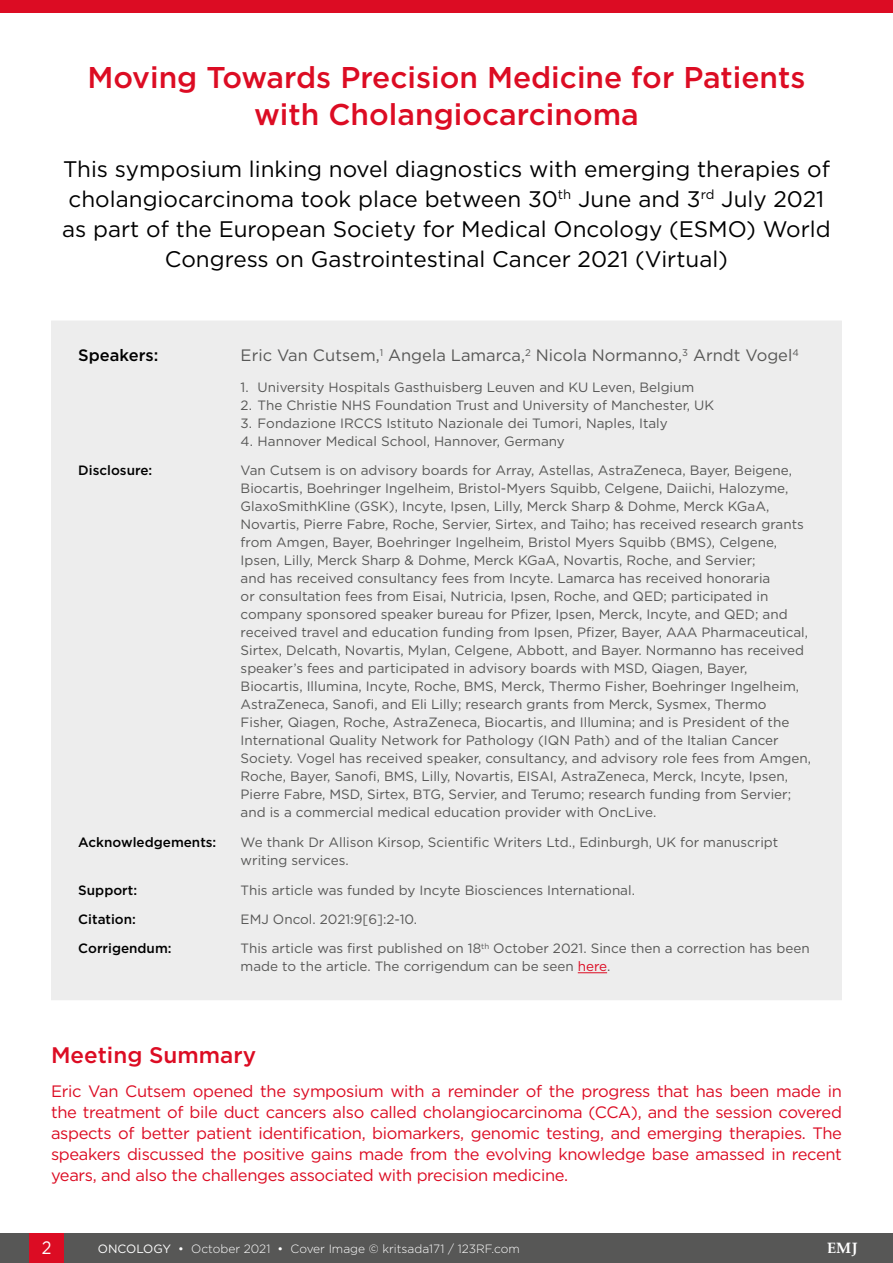
<style>
.page{position:relative;width:893px;height:1263px;background:#fff}
.page>*{position:absolute;margin:0;border:0;box-sizing:border-box;transform-origin:0 0}
.Symposium_Title{font:500 30px/37.5px "Gotham";color:#dc0c23;text-align:center}
.Symposium_Subtitle{font:22.5px/30px "Gotham";color:#000;text-align:center}
.Meeting_Summary_Head{font:500 22.5px "Gotham";color:#dc0c23}
.t1{font:18px "Gotham";color:#fff;scale:.9 1}
.Meeting_Summary_Body{font:16.5px/21px "Gotham";letter-spacing:-.02em;color:#dc0c23;text-align:justify}
.t2{font:16.5px "Gotham";color:#575756}
.t3{font:500 16.5px "Gotham";color:#000}
.t4{font:700 15px "Palatino Linotype";color:#fff}
.Symposium_Details_Bo{font:13.5px/18px "Gotham";color:#575756}
.Symposium_Details_He{font:500 13.5px "Gotham";color:#000}
.t5{font:300 12px "Gotham";color:#fff}
.s1{color:#dc0c23}
.s2{font-weight:400}
</style>
<div class="page">
<div style="left:0;top:1233px;width:893px;height:30px;background:#575756"></div>
<div style="left:30px;top:1233px;width:34px;height:30px;background:#dc0c23"></div>
<div style="left:0;top:0;width:893px;height:13px;background:#dc0c23"></div>
<div style="left:51px;top:321px;width:791px;height:679px;background:#ededed"></div>
<svg style="left:578px;top:972px;width:29px;height:1px"></svg>
<p class="Symposium_Title" style="left:87px;top:58px;width:720px">Moving Towards Precision Medicine for Patients with Cholangiocarcinoma</p>
<p class="Symposium_Subtitle" style="left:62px;top:153px;width:770px">This symposium linking novel diagnostics with emerging therapies of cholangiocarcinoma took place between 30<sup>th</sup> June and 3<sup>rd</sup> July 2021 as part of the European Society for Medical Oncology (ESMO) World Congress on Gastrointestinal Cancer 2021 (Virtual)</p>
<p class="t3" style="left:78px;top:344px;width:82px">Speakers:</p>
<p class="t2" style="left:241px;top:345px;width:560px">Eric Van Cutsem,<sup>1</sup> Angela Lamarca,<sup>2</sup> Nicola Normanno,<sup>3</sup> Arndt Vogel<sup>4</sup></p>
<p class="Symposium_Details_Bo" style="left:241px;top:378px;width:455px">1. University Hospitals Gasthuisberg Leuven and KU Leven, Belgium</p>
<p class="Symposium_Details_Bo" style="left:241px;top:396px;width:475px">2. The Christie NHS Foundation Trust and University of Manchester, UK</p>
<p class="Symposium_Details_Bo" style="left:241px;top:414px;width:429px">3. Fondazione IRCCS Istituto Nazionale dei Tumori, Naples, Italy</p>
<p class="Symposium_Details_Bo" style="left:241px;top:432px;width:326px">4. Hannover Medical School, Hannover, Germany</p>
<p class="Symposium_Details_He" style="left:78px;top:462px;width:76px">Disclosure:</p>
<p class="Symposium_Details_Bo" style="left:241px;top:461px;width:572px">Van Cutsem is on advisory boards for Array, Astellas, AstraZeneca, Bayer, Beigene, Biocartis, Boehringer Ingelheim, Bristol-Myers Squibb, Celgene, Daiichi, Halozyme, GlaxoSmithKline (GSK), Incyte, Ipsen, Lilly, Merck Sharp &amp; Dohme, Merck KGaA, Novartis, Pierre Fabre, Roche, Servier, Sirtex, and Taiho; has received research grants from Amgen, Bayer, Boehringer Ingelheim, Bristol Myers Squibb (BMS), Celgene, Ipsen, Lilly, Merck Sharp &amp; Dohme, Merck KGaA, Novartis, Roche, and Servier;<br>and has received consultancy fees from Incyte. Lamarca has received honoraria<br>or consultation fees from Eisai, Nutricia, Ipsen, Roche, and QED; participated in company sponsored speaker bureau for Pfizer, Ipsen, Merck, Incyte, and QED; and received travel and education funding from Ipsen, Pfizer, Bayer, AAA Pharmaceutical, Sirtex, Delcath, Novartis, Mylan, Celgene, Abbott, and Bayer. Normanno has received speaker’s fees and participated in advisory boards with MSD, Qiagen, Bayer, Biocartis, Illumina, Incyte, Roche, BMS, Merck, Thermo Fisher, Boehringer Ingelheim, AstraZeneca, Sanofi, and Eli Lilly; research grants from Merck, Sysmex, Thermo Fisher, Qiagen, Roche, AstraZeneca, Biocartis, and Illumina; and is President of the International Quality Network for Pathology (IQN Path) and of the Italian Cancer Society. Vogel has received speaker, consultancy, and advisory role fees from Amgen, Roche, Bayer, Sanofi, BMS, Lilly, Novartis, EISAI, AstraZeneca, Merck, Incyte, Ipsen, Pierre Fabre, MSD, Sirtex, BTG, Servier, and Terumo; research funding from Servier; and is a commercial medical education provider with OncLive.</p>
<p class="Symposium_Details_He" style="left:78px;top:833px;width:140px">Acknowledgements:</p>
<p class="Symposium_Details_Bo" style="left:241px;top:833px;width:539px">We thank Dr Allison Kirsop, Scientific Writers Ltd., Edinburgh, UK for manuscript writing services.</p>
<p class="Symposium_Details_He" style="left:78px;top:881px;width:60px">Support:</p>
<p class="Symposium_Details_Bo" style="left:241px;top:880px;width:396px">This article was funded by Incyte Biosciences International.</p>
<p class="Symposium_Details_He" style="left:78px;top:910px;width:59px">Citation:</p>
<p class="Symposium_Details_Bo" style="left:241px;top:910px;width:178px">EMJ Oncol. 2021:9[6]:2-10.</p>
<p class="Symposium_Details_He" style="left:78px;top:940px;width:95px">Corrigendum:</p>
<p class="Symposium_Details_Bo" style="left:241px;top:939px;width:571px">This article was first published on 18<sup>th</sup> October 2021. Since then a correction has been made to the article. The corrigendum can be seen <span class="s1">here</span>.</p>
<p class="Meeting_Summary_Head" style="left:51px;top:1041px;width:207px">Meeting Summary</p>
<p class="Meeting_Summary_Body" style="left:51px;top:1080px;width:792px">Eric Van Cutsem opened the symposium with a reminder of the progress that has been made in the treatment of bile duct cancers also called cholangiocarcinoma (CCA), and the session covered aspects of better patient identification, biomarkers, genomic testing, and emerging therapies. The speakers discussed the positive gains made from the evolving knowledge base amassed in recent years, and also the challenges associated with precision medicine.</p>
<p class="t1" style="left:42px;top:1236px;width:12px">2</p>
<p class="t5" style="left:98px;top:1241px;width:423px"><span class="s2">ONCOLOGY •</span> October 2021 <span class="s2">•</span> Cover Image © kritsada171 / 123RF.com</p>
<p class="t4" style="left:827px;top:1238px;width:32px">EMJ</p>
</div>
